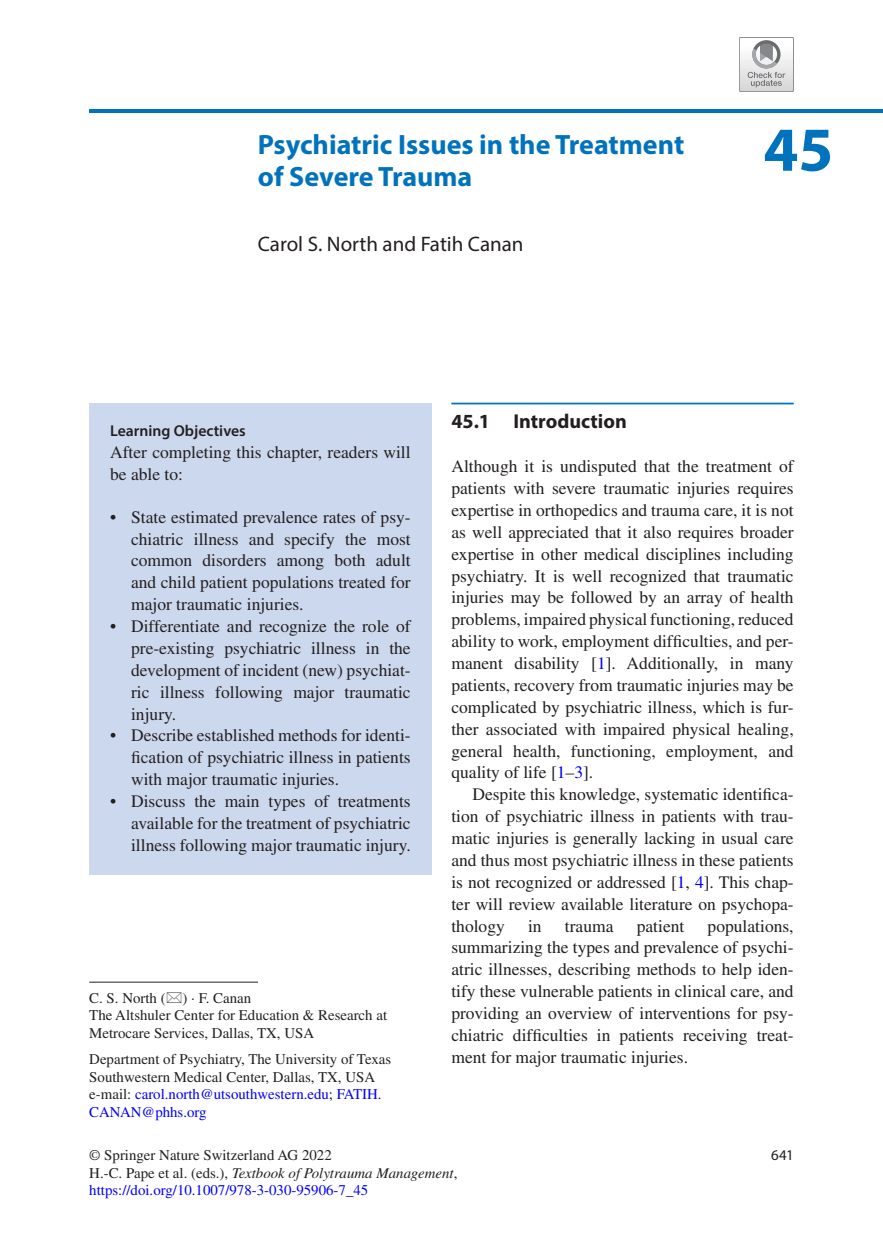
<style>
.page{position:relative;width:883px;height:1260px;background:#fff}
.page>*{position:absolute;margin:0;border:0;box-sizing:border-box;transform-origin:0 0}
.t1{font:700 63px "Myriad Pro";color:#0073bc}
.t2{font:700 28px/31.5px "Myriad Pro";color:#0073bc}
.t3{font:21px "Myriad Pro";color:#231f20}
.t4{font:700 20.12px "Myriad Pro";color:#231f20}
.t5{font:17.5px/21.9px "Times LT Std";color:#231f20;text-align:justify}
.t6{font:600 15.75px "Myriad Pro";color:#231f20}
.t7{font:14.88px/17.5px "Times LT Std";color:#231f20}
.t8{font:14.88px/17.5px "Times LT Std";color:#00f}
.t9{font:14.88px "Myriad Pro";color:#231f20}
.s1{color:#00f}
.s2{color:#231f20}
.s3{font-style:italic;color:#231f20}
</style>
<div class="page">
<img style="left:741px;top:57px;width:51px;height:33px">
<div style="left:739px;top:37px;width:55px;height:55px;border:1px solid #8c8e91"></div>
<svg style="left:748px;top:40px;width:37px;height:47px"></svg>
<hr style="left:89px;top:109px;width:794px;height:3px;background:#0073bc">
<hr style="left:451px;top:403px;width:343px;height:1px;background:#0073bc">
<hr style="left:89px;top:982px;width:169px;height:1px;background:#231f20">
<div style="left:89px;top:403px;width:343px;height:471px;background:#ccd8ed"></div>
<h2 class="t2" style="left:258px;top:128px;width:428px">Psychiatric Issues in the Treatment of Severe Trauma</h2>
<p class="t3" style="left:258px;top:231px;width:267px">Carol S. North and Fatih Canan</p>
<h1 class="t1" style="left:763px;top:108px;width:71px">45</h1>
<p class="t6" style="left:110px;top:421px;width:137px">Learning Objectives</p>
<p class="t5" style="left:110px;top:441px;width:302px">After completing this chapter, readers will be able to:</p>
<p class="t5" style="left:131px;top:506px;width:281px;text-indent:-21px">• State estimated prevalence rates of psy&shy;chiatric illness and specify the most common disorders among both adult and child patient populations treated for major traumatic injuries.</p>
<p class="t5" style="left:131px;top:615px;width:281px;text-indent:-21px">• Differentiate and recognize the role of pre-existing psychiatric illness in the development of incident (new) psychiat&shy;ric illness following major traumatic injury.</p>
<p class="t5" style="left:131px;top:725px;width:281px;text-indent:-21px">• Describe established methods for identi&shy;fication of psychiatric illness in patients with major traumatic injuries.</p>
<p class="t5" style="left:131px;top:790px;width:281px;text-indent:-21px">• Discuss the main types of treatments available for the treatment of psychiatric illness following major traumatic injury.</p>
<p class="t7" style="left:89px;top:989px;width:299px">C. S. North ( ) · F. Canan<br>The Altshuler Center for Education &amp; Research at<br>Metrocare Services, Dallas, TX, USA</p>
<p class="t7" style="left:89px;top:1050px;width:303px">Department of Psychiatry, The University of Texas Southwestern Medical Center, Dallas, TX, USA e-mail: <span class="s1">carol.north@utsouthwestern.edu</span>; <span class="s1">FATIH.<br>CANAN@phhs.org</span></p>
<p class="t4" style="left:451px;top:409px;width:177px">45.1 Introduction</p>
<p class="t5" style="left:451px;top:455px;width:344px">Although it is undisputed that the treatment of patients with severe traumatic injuries requires expertise in orthopedics and trauma care, it is not as well appreciated that it also requires broader expertise in other medical disciplines including psychiatry. It is well recognized that traumatic injuries may be followed by an array of health problems, impaired physical functioning, reduced ability to work, employment difficulties, and per&shy;manent disability [<span class="s1">1</span>]. Additionally, in many patients, recovery from traumatic injuries may be complicated by psychiatric illness, which is fur&shy;ther associated with impaired physical healing, general health, functioning, employment, and quality of life [<span class="s1">1</span>–<span class="s1">3</span>].</p>
<p class="t5" style="left:451px;top:783px;width:344px;text-indent:21px">Despite this knowledge, systematic identifica&shy;tion of psychiatric illness in patients with trau&shy;matic injuries is generally lacking in usual care and thus most psychiatric illness in these patients is not recognized or addressed [<span class="s1">1</span>, <span class="s1">4</span>]. This chap&shy;ter will review available literature on psychopa&shy;thology</p>
<p class="t5" style="left:451px;top:915px;width:344px;text-indent:256px">populations, summarizing the types and prevalence of psychi&shy;atric illnesses, describing methods to help iden&shy;tify these vulnerable patients in clinical care, and providing an overview of interventions for psy&shy;chiatric difficulties in patients receiving treat&shy;ment for major traumatic injuries.</p>
<p class="t5" style="left:528px;top:915px;width:15px">in</p>
<p class="t5" style="left:565px;top:915px;width:50px">trauma</p>
<p class="t5" style="left:637px;top:915px;width:49px">patient</p>
<p class="t7" style="left:89px;top:1147px;width:244px">© Springer Nature Switzerland AG 2022</p>
<p class="t9" style="left:771px;top:1146px;width:24px">641</p>
<p class="t8" style="left:89px;top:1164px;width:370px"><span class="s2">H.-C. Pape et al. (eds.),</span> <span class="s3">Textbook of Polytrauma Management</span><span class="s2">, </span>https://doi.org/10.1007/978-3-030-95906-7_45</p>
</div>
